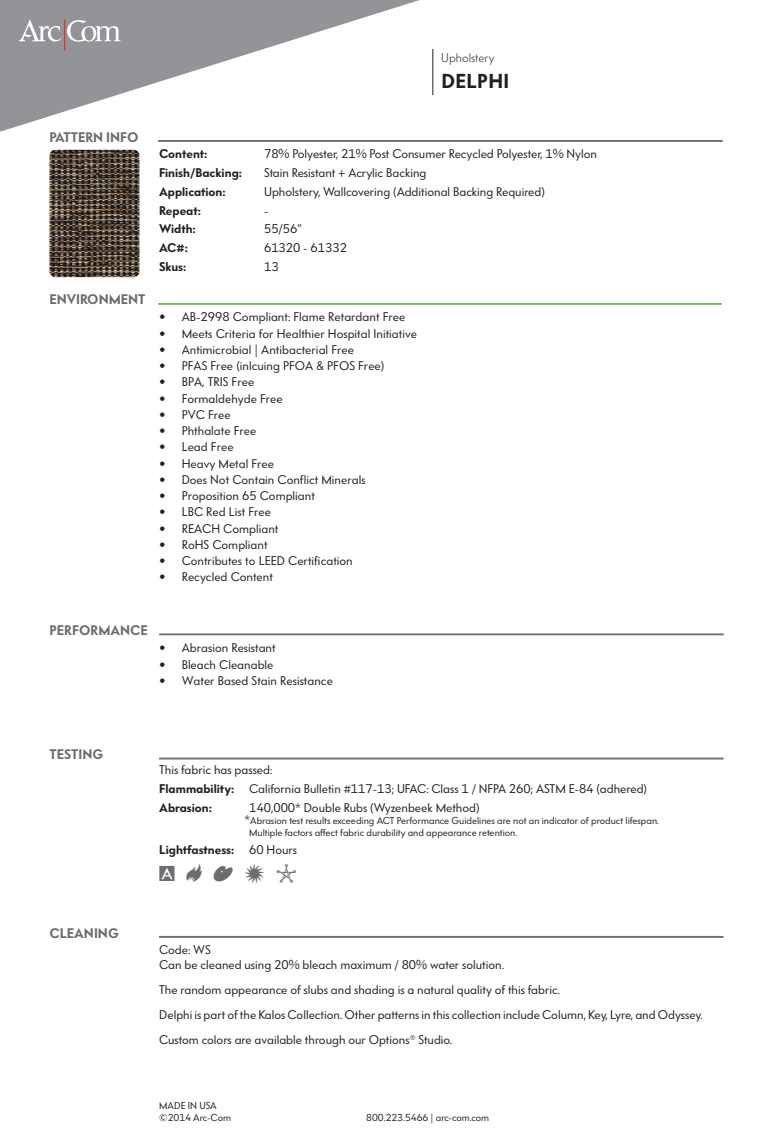
<style>
.page{position:relative;width:765px;height:1148px;background:#fff}
.page>*{position:absolute;margin:0;border:0;box-sizing:border-box;transform-origin:0 0}
.t1{font:700 20px "VF Sans";letter-spacing:.015em;color:#231f20}
.t2{font:20px "Futura Act";letter-spacing:.56em;color:#6c6d70}
.t3{font:700 13.75px "VF Sans";color:#6c6d70}
.t4{font:500 12.5px "VF Sans";color:#231f20}
.t5{font:700 12.5px "VF Sans";color:#231f20}
.t6{font:12.5px "VF Sans";color:#231f20}
.t7{font:500 10px "VF Sans";color:#231f20}
.s1{font-weight:700}
.s2{font-size:12.5px}
.s3{font-weight:500}
</style>
<div class="page">
<hr style="left:432px;top:49px;width:1px;height:46px;background:#231f20">
<svg style="left:0;top:0;width:420px;height:132px"></svg>
<svg style="left:19px;top:19px;width:102px;height:23px"></svg>
<hr style="left:64px;top:19px;width:1px;height:31px;background:#eb1d25">
<hr style="left:158px;top:140px;width:565px;height:2px;background:#6c6d70">
<img style="left:49px;top:150px;width:90px;height:127px">
<hr style="left:159px;top:757px;width:565px;height:2px;background:#6c6d70">
<hr style="left:159px;top:936px;width:565px;height:1px;background:#6c6d70">
<hr style="left:158px;top:303px;width:564px;height:2px;background:#71bf44">
<hr style="left:159px;top:633px;width:565px;height:2px;background:#6c6d70">
<p class="t6" style="left:441px;top:50px;width:54px">Upholstery</p>
<p class="t1" style="left:441px;top:67px;width:69px">DELPHI</p>
<p class="t3" style="left:49px;top:127px;width:91px">PATTERN INFO</p>
<p class="t3" style="left:49px;top:290px;width:98px">ENVIRONMENT</p>
<p class="t5" style="left:159px;top:145px;width:50px">Content:</p>
<p class="t4" style="left:264px;top:146px;width:335px">78% Polyester, 21% Post Consumer Recycled Polyester, 1% Nylon</p>
<p class="t5" style="left:159px;top:164px;width:84px">Finish/Backing:</p>
<p class="t4" style="left:264px;top:165px;width:164px">Stain Resistant + Acrylic Backing</p>
<p class="t5" style="left:159px;top:183px;width:68px">Application:</p>
<p class="t4" style="left:264px;top:184px;width:282px">Upholstery, Wallcovering (Additional Backing Required)</p>
<p class="t5" style="left:159px;top:201px;width:43px">Repeat:</p>
<p class="t4" style="left:264px;top:202px;width:6px">-</p>
<p class="t5" style="left:159px;top:220px;width:38px">Width:</p>
<p class="t4" style="left:264px;top:221px;width:39px">55/56”</p>
<p class="t5" style="left:159px;top:239px;width:30px">AC#:</p>
<p class="t4" style="left:264px;top:240px;width:84px">61320 - 61332</p>
<p class="t5" style="left:159px;top:258px;width:29px">Skus:</p>
<p class="t4" style="left:264px;top:259px;width:16px">13</p>
<p class="t4" style="left:159px;top:309px;width:248px">• AB-2998 Compliant: Flame Retardant Free</p>
<p class="t4" style="left:159px;top:325px;width:259px">• Meets Criteria for Healthier Hospital Initiative</p>
<p class="t4" style="left:159px;top:342px;width:196px">• Antimicrobial | Antibacterial Free</p>
<p class="t4" style="left:159px;top:358px;width:227px">• PFAS Free (inlcuing PFOA &amp; PFOS Free)</p>
<p class="t4" style="left:159px;top:374px;width:97px">• BPA, TRIS Free</p>
<p class="t4" style="left:159px;top:390px;width:125px">• Formaldehyde Free</p>
<p class="t4" style="left:159px;top:407px;width:73px">• PVC Free</p>
<p class="t4" style="left:159px;top:423px;width:99px">• Phthalate Free</p>
<p class="t4" style="left:159px;top:439px;width:76px">• Lead Free</p>
<p class="t4" style="left:159px;top:455px;width:117px">• Heavy Metal Free</p>
<p class="t4" style="left:159px;top:472px;width:208px">• Does Not Contain Conflict Minerals</p>
<p class="t4" style="left:159px;top:488px;width:157px">• Proposition 65 Compliant</p>
<p class="t4" style="left:159px;top:504px;width:113px">• LBC Red List Free</p>
<p class="t4" style="left:159px;top:520px;width:121px">• REACH Compliant</p>
<p class="t4" style="left:159px;top:537px;width:110px">• RoHS Compliant</p>
<p class="t4" style="left:159px;top:553px;width:195px">• Contributes to LEED Certification</p>
<p class="t4" style="left:159px;top:569px;width:115px">• Recycled Content</p>
<p class="t3" style="left:49px;top:620px;width:100px">PERFORMANCE</p>
<p class="t4" style="left:159px;top:640px;width:118px">• Abrasion Resistant</p>
<p class="t4" style="left:159px;top:656px;width:116px">• Bleach Cleanable</p>
<p class="t4" style="left:159px;top:672px;width:175px">• Water Based Stain Resistance</p>
<p class="t3" style="left:49px;top:744px;width:55px">TESTING</p>
<p class="t3" style="left:49px;top:923px;width:71px">CLEANING</p>
<p class="t4" style="left:159px;top:762px;width:115px">This fabric has passed:</p>
<p class="t4" style="left:159px;top:781px;width:489px"><span class="s1">Flammability:</span> California Bulletin #117-13; UFAC: Class 1 / NFPA 260; ASTM E-84 (adhered)</p>
<p class="t5" style="left:159px;top:798px;width:54px">Abrasion:</p>
<p class="t4" style="left:249px;top:799px;width:232px">140,000* Double Rubs (Wyzenbeek Method)</p>
<p class="t7" style="left:245px;top:814px;width:416px"><span class="s2">*</span>Abrasion test results exceeding ACT Performance Guidelines are not an indicator of product lifespan.</p>
<p class="t7" style="left:249px;top:825px;width:270px">Multiple factors affect fabric durability and appearance retention.</p>
<p class="t5" style="left:159px;top:841px;width:139px">Lightfastness: <span class="s3">60 Hours</span></p>
<p class="t2" style="left:159px;top:860px;width:139px">ÅƒøßÍ</p>
<p class="t4" style="left:159px;top:941px;width:53px">Code: WS</p>
<p class="t4" style="left:159px;top:956px;width:346px">Can be cleaned using 20% bleach maximum / 80% water solution.</p>
<p class="t4" style="left:159px;top:981px;width:403px">The random appearance of slubs and shading is a natural quality of this fabric.</p>
<p class="t4" style="left:159px;top:1006px;width:545px">Delphi is part of the Kalos Collection. Other patterns in this collection include Column, Key, Lyre, and Odyssey.</p>
<p class="t4" style="left:159px;top:1031px;width:295px">Custom colors are available through our Options® Studio.</p>
<p class="t7" style="left:159px;top:1099px;width:59px">MADE IN USA</p>
<p class="t7" style="left:159px;top:1111px;width:73px">©2014 Arc-Com</p>
<p class="t7" style="left:366px;top:1111px;width:124px">800.223.5466 | arc-com.com</p>
</div>
